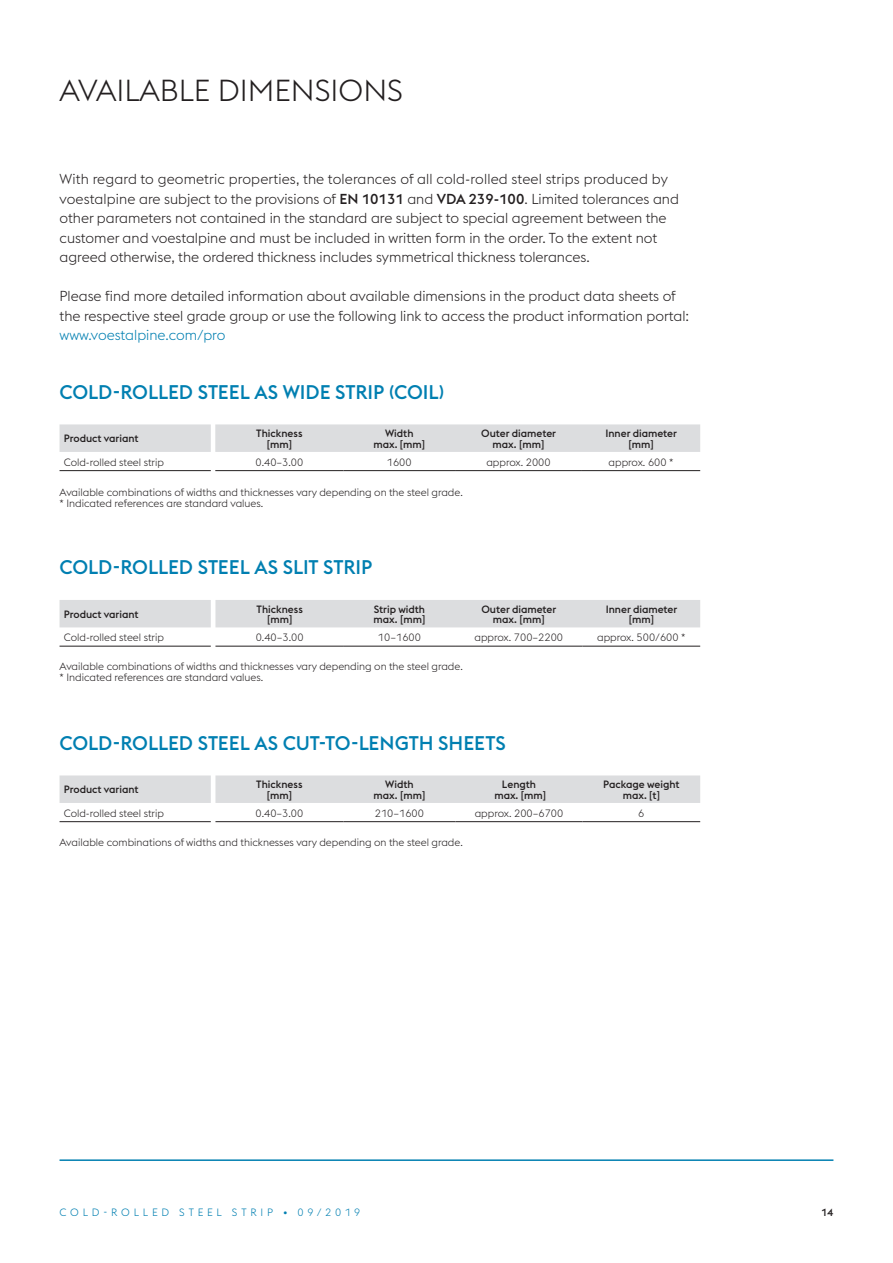
<style>
.page{position:relative;width:893px;height:1263px;background:#fff}
.page>*{position:absolute;margin:0;border:0;box-sizing:border-box;transform-origin:0 0}
.t1{font:300 30px "voestalpine";color:#231f20}
.t2{font:500 19.5px "voestalpine";color:#007fb1}
.t3{font:300 14.25px/19.5px "voestalpine";color:#231f20}
.t4{font:300 14.25px "voestalpine";color:#007fb1}
.t5{font:300 10.5px/10.5px "voestalpine";color:#231f20}
.t6{font:500 10.5px/10.5px "voestalpine";color:#231f20;text-align:center}
.t7{font:300 10.5px "voestalpine";letter-spacing:.365em;color:#007fb1}
.s1{font-weight:500}
</style>
<div class="page">
<hr style="left:60px;top:1159px;width:773px;height:2px;background:#007fb1">
<div style="left:60px;top:424px;width:640px;height:28px;background:#dcdddf"></div>
<hr style="left:60px;top:470px;width:151px;height:1px;background:#231f20">
<hr style="left:215px;top:470px;width:129px;height:1px;background:#231f20">
<hr style="left:344px;top:470px;width:111px;height:1px;background:#231f20">
<hr style="left:455px;top:470px;width:127px;height:1px;background:#231f20">
<hr style="left:582px;top:470px;width:118px;height:1px;background:#231f20">
<div style="left:60px;top:600px;width:640px;height:27px;background:#dcdddf"></div>
<hr style="left:215px;top:646px;width:129px;height:1px;background:#231f20">
<hr style="left:344px;top:646px;width:111px;height:1px;background:#231f20">
<hr style="left:455px;top:646px;width:128px;height:1px;background:#231f20">
<hr style="left:583px;top:646px;width:117px;height:1px;background:#231f20">
<hr style="left:60px;top:646px;width:151px;height:1px;background:#231f20">
<div style="left:60px;top:775px;width:640px;height:28px;background:#dcdddf"></div>
<hr style="left:60px;top:821px;width:151px;height:1px;background:#231f20">
<hr style="left:215px;top:821px;width:128px;height:1px;background:#231f20">
<hr style="left:343px;top:821px;width:112px;height:1px;background:#231f20">
<hr style="left:455px;top:821px;width:128px;height:1px;background:#231f20">
<hr style="left:583px;top:821px;width:117px;height:1px;background:#231f20">
<h1 class="t1" style="left:60px;top:73px;width:345px">AVAILABLE DIMENSIONS</h1>
<p class="t3" style="left:60px;top:170px;width:621px">With regard to geometric properties, the tolerances of all cold-rolled steel strips produced by voestalpine are subject to the provisions of <span class="s1">EN 10131</span> and <span class="s1">VDA 239-100</span>. Limited tolerances and other parameters not contained in the standard are subject to special agreement between the customer and voestalpine and must be included in written form in the order. To the extent not agreed otherwise, the ordered thickness includes symmetrical thickness tolerances.</p>
<p class="t3" style="left:60px;top:287px;width:631px">Please find more detailed information about available dimensions in the product data sheets of the respective steel grade group or use the following link to access the product information portal:</p>
<p class="t4" style="left:60px;top:327px;width:167px">www.voestalpine.com/pro</p>
<h2 class="t2" style="left:60px;top:380px;width:386px">COLD-ROLLED STEEL AS WIDE STRIP (COIL)</h2>
<p class="t6" style="left:64px;top:433px;width:76px">Product variant</p>
<p class="t6" style="left:256px;top:428px;width:48px">Thickness [mm]</p>
<p class="t6" style="left:373px;top:428px;width:53px">Width max. [mm]</p>
<p class="t6" style="left:481px;top:428px;width:76px">Outer diameter max. [mm]</p>
<p class="t6" style="left:605px;top:428px;width:73px">Inner diameter [mm]</p>
<p class="t5" style="left:64px;top:457px;width:102px">Cold-rolled steel strip</p>
<p class="t5" style="left:255px;top:457px;width:49px">0.40–3.00</p>
<p class="t5" style="left:387px;top:457px;width:26px">1600</p>
<p class="t5" style="left:486px;top:457px;width:66px">approx. 2000</p>
<p class="t5" style="left:609px;top:457px;width:66px">approx. 600 *</p>
<p class="t5" style="left:60px;top:487px;width:405px">Available combinations of widths and thicknesses vary depending on the steel grade. * Indicated references are standard values.</p>
<h2 class="t2" style="left:60px;top:556px;width:315px">COLD-ROLLED STEEL AS SLIT STRIP</h2>
<p class="t6" style="left:64px;top:609px;width:76px">Product variant</p>
<p class="t6" style="left:257px;top:604px;width:48px">Thickness [mm]</p>
<p class="t6" style="left:374px;top:604px;width:53px;text-align:left">Strip width max. [mm]</p>
<p class="t6" style="left:481px;top:604px;width:76px">Outer diameter max. [mm]</p>
<p class="t6" style="left:606px;top:604px;width:73px">Inner diameter [mm]</p>
<p class="t5" style="left:64px;top:632px;width:102px">Cold-rolled steel strip</p>
<p class="t5" style="left:256px;top:632px;width:49px">0.40–3.00</p>
<p class="t5" style="left:378px;top:632px;width:44px">10–1600</p>
<p class="t5" style="left:474px;top:632px;width:90px">approx. 700–2200</p>
<p class="t5" style="left:597px;top:632px;width:90px">approx. 500/600 *</p>
<p class="t5" style="left:60px;top:661px;width:405px">Available combinations of widths and thicknesses vary depending on the steel grade. * Indicated references are standard values.</p>
<h2 class="t2" style="left:60px;top:731px;width:448px">COLD-ROLLED STEEL AS CUT-TO-LENGTH SHEETS</h2>
<p class="t6" style="left:64px;top:784px;width:76px">Product variant</p>
<p class="t6" style="left:256px;top:779px;width:48px">Thickness [mm]</p>
<p class="t6" style="left:374px;top:779px;width:53px">Width max. [mm]</p>
<p class="t6" style="left:494px;top:779px;width:53px">Length max. [mm]</p>
<p class="t6" style="left:603px;top:779px;width:78px">Package weight max. [t]</p>
<p class="t5" style="left:64px;top:808px;width:102px">Cold-rolled steel strip</p>
<p class="t5" style="left:255px;top:808px;width:49px">0.40–3.00</p>
<p class="t5" style="left:375px;top:808px;width:51px">210–1600</p>
<p class="t5" style="left:475px;top:808px;width:90px">approx. 200–6700</p>
<p class="t5" style="left:638px;top:808px;width:8px">6</p>
<p class="t5" style="left:60px;top:837px;width:405px">Available combinations of widths and thicknesses vary depending on the steel grade.</p>
<p class="t7" style="left:60px;top:1206px;width:302px">COLD-ROLLED STEEL STRIP • 09/2019</p>
<p class="t6" style="left:821px;top:1207px;width:14px">14</p>
</div>
